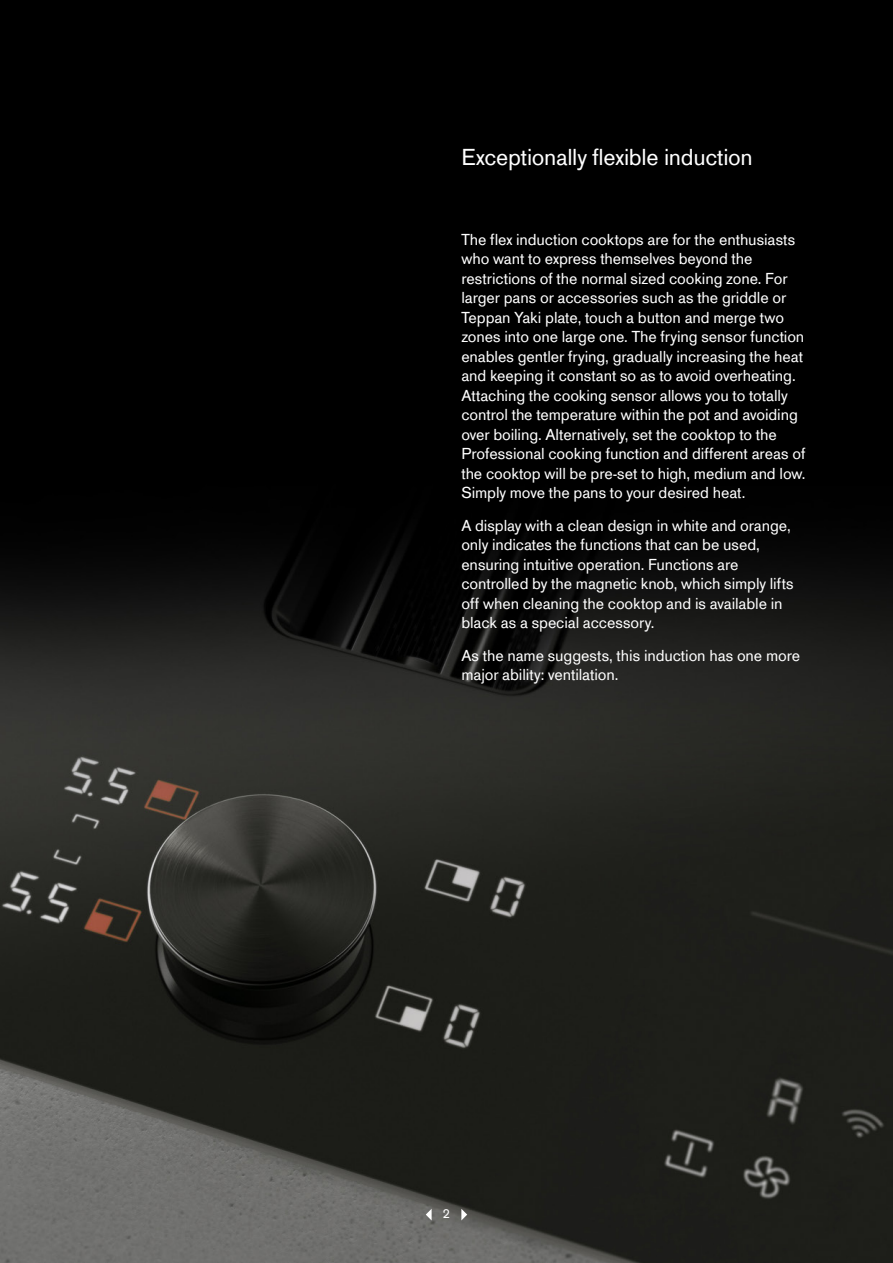
<style>
.page{position:relative;width:893px;height:1263px;background:#fff}
.page>*{position:absolute;margin:0;border:0;box-sizing:border-box;transform-origin:0 0}
.t1{font:24px "Gaggenau";letter-spacing:-.015em;color:#fff}
.t2{font:16.5px/19.5px "Gaggenau";letter-spacing:-.005em;color:#fff}
.t3{font:13.5px "Gaggenau";color:#fff}
</style>
<div class="page">
<img style="left:0;top:0;width:893px;height:1263px">
<svg style="left:461px;top:1209px;width:6px;height:11px"></svg>
<svg style="left:426px;top:1209px;width:6px;height:11px"></svg>
<h1 class="t1" style="left:461px;top:143px;width:293px">Exceptionally flexible induction</h1>
<p class="t2" style="left:461px;top:229px;width:346px">The flex induction cooktops are for the enthusiasts who want to express themselves beyond the restrictions of the normal sized cooking zone. For larger pans or accessories such as the griddle or Teppan Yaki plate, touch a button and merge two zones into one large one. The frying sensor function enables gentler frying, gradually increasing the heat and keeping it constant so as to avoid overheating.<br>Attaching the cooking sensor allows you to totally control the temperature within the pot and avoiding over boiling. Alternatively, set the cooktop to the Professional cooking function and different areas of the cooktop will be pre-set to high, medium and low.<br>Simply move the pans to your desired heat.</p>
<p class="t2" style="left:461px;top:515px;width:334px">A display with a clean design in white and orange, only indicates the functions that can be used, ensuring intuitive operation. Functions are controlled by the magnetic knob, which simply lifts off when cleaning the cooktop and is available in black as a special accessory.</p>
<p class="t2" style="left:461px;top:645px;width:340px">As the name suggests, this induction has one more major ability: ventilation.</p>
<p class="t3" style="left:443px;top:1205px;width:9px">2</p>
</div>
